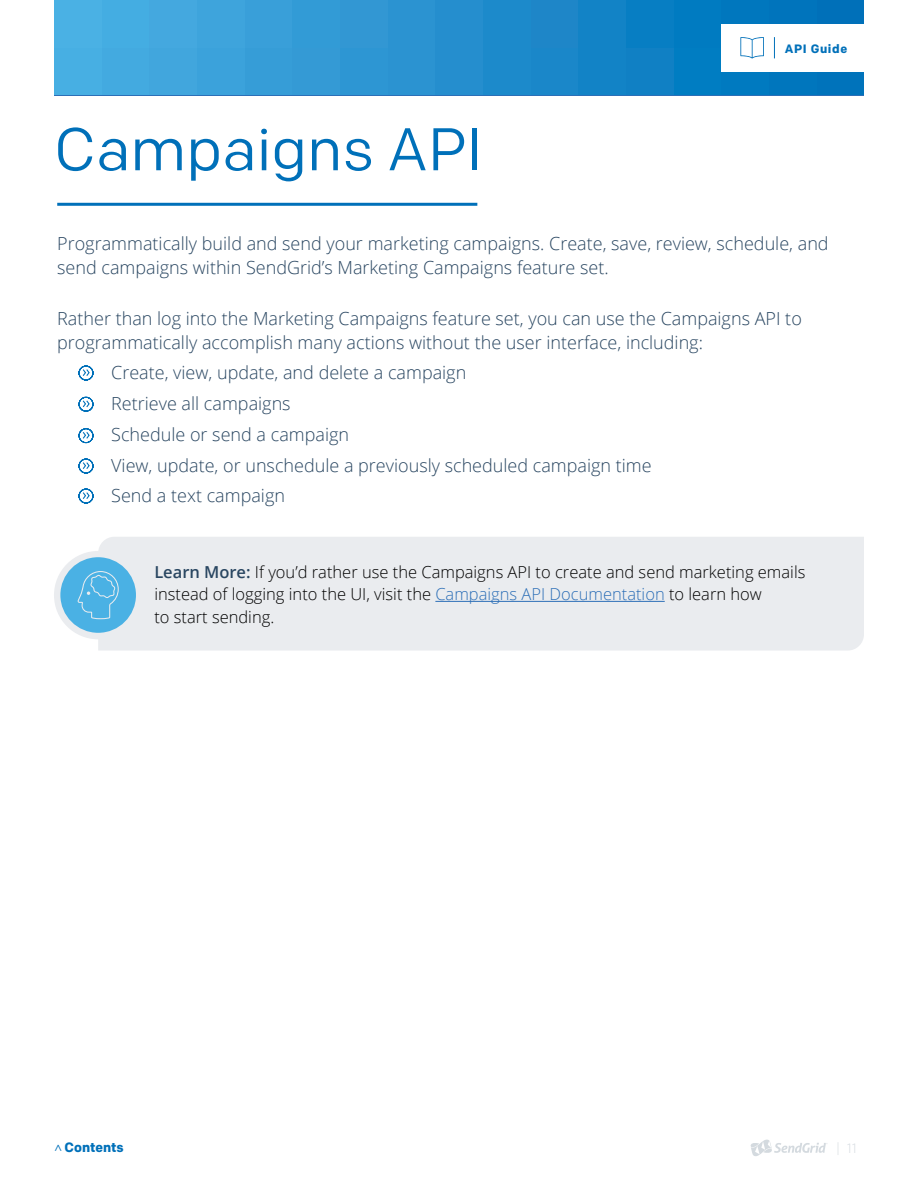
<style>
.page{position:relative;width:918px;height:1188px;background:#fff}
.page>*{position:absolute;margin:0;border:0;box-sizing:border-box;transform-origin:0 0}
.t1{font:60px "Colfax";color:#0070b9}
.t2{font:300 18px/30.8px "Open Sans";color:#294661}
.t3{font:300 16.5px/22.5px "Open Sans";color:#000}
.t4{font:700 13.5px "Colfax";color:#0070b9}
.t5{font:300 13.5px "Colfax";color:#d4dadf}
.t6{font:13.5px "Colfax";color:#0070b9}
.t7{font:700 12.15px "Colfax";letter-spacing:.05em;color:#0070b9}
.s1{font-weight:600;color:#294661}
.s2{color:#2d6fb7}
</style>
<div class="page">
<div style="left:816px;top:48px;width:48px;height:47px;background:#0073bb"></div>
<div style="left:816px;top:0;width:48px;height:48px;background:#0070b9"></div>
<div style="left:769px;top:48px;width:47px;height:47px;background:#0076bd"></div>
<div style="left:769px;top:0;width:47px;height:48px;background:#0074bc"></div>
<div style="left:721px;top:48px;width:48px;height:47px;background:#007ac0"></div>
<div style="left:721px;top:0;width:48px;height:48px;background:#0077be"></div>
<div style="left:673px;top:48px;width:48px;height:47px;background:#007dc2"></div>
<div style="left:673px;top:0;width:48px;height:48px;background:#007bc1"></div>
<div style="left:626px;top:48px;width:47px;height:47px;background:#1080c4"></div>
<div style="left:626px;top:0;width:47px;height:48px;background:#077ec3"></div>
<div style="left:578px;top:48px;width:48px;height:47px;background:#1283c6"></div>
<div style="left:578px;top:0;width:48px;height:48px;background:#1283c6"></div>
<div style="left:530px;top:48px;width:48px;height:47px;background:#1a87c9"></div>
<div style="left:530px;top:0;width:48px;height:48px;background:#1e86c8"></div>
<div style="left:483px;top:48px;width:47px;height:47px;background:#1c8acb"></div>
<div style="left:483px;top:0;width:47px;height:48px;background:#1c8acb"></div>
<div style="left:435px;top:48px;width:48px;height:47px;background:#258ece"></div>
<div style="left:435px;top:0;width:48px;height:48px;background:#258ece"></div>
<div style="left:388px;top:48px;width:47px;height:47px;background:#2b93d1"></div>
<div style="left:388px;top:0;width:47px;height:48px;background:#2b93d1"></div>
<div style="left:340px;top:48px;width:48px;height:47px;background:#2d96d3"></div>
<div style="left:340px;top:0;width:48px;height:48px;background:#3297d3"></div>
<div style="left:292px;top:48px;width:48px;height:47px;background:#349ad5"></div>
<div style="left:292px;top:0;width:48px;height:48px;background:#329bd6"></div>
<div style="left:245px;top:48px;width:47px;height:47px;background:#369dd7"></div>
<div style="left:245px;top:0;width:47px;height:48px;background:#399fd9"></div>
<div style="left:197px;top:48px;width:48px;height:47px;background:#3ba2db"></div>
<div style="left:197px;top:0;width:48px;height:48px;background:#3ea4dc"></div>
<div style="left:149px;top:48px;width:48px;height:47px;background:#41a6dd"></div>
<div style="left:149px;top:0;width:48px;height:48px;background:#44a8df"></div>
<div style="left:102px;top:48px;width:47px;height:47px;background:#43aae0"></div>
<div style="left:102px;top:0;width:47px;height:48px;background:#44ade2"></div>
<div style="left:54px;top:48px;width:48px;height:47px;background:#47afe3"></div>
<div style="left:54px;top:0;width:48px;height:48px;background:#4ab1e4"></div>
<div style="left:721px;top:24px;width:145px;height:48px;background:#fff"></div>
<svg style="left:740px;top:37px;width:24px;height:21px"></svg>
<svg style="left:774px;top:37px;width:1px;height:21px"></svg>
<svg style="left:751px;top:1140px;width:77px;height:16px"></svg>
<div style="left:98px;top:537px;width:766px;height:114px;background:#eaecef"></div>
<div style="left:54px;top:551px;width:88px;height:88px;background:#eaecef;border-radius:50%"></div>
<div style="left:60px;top:557px;width:76px;height:76px;background:#4ab1e4;border-radius:50%"></div>
<svg style="left:78px;top:571px;width:41px;height:48px"></svg>
<hr style="left:57px;top:203px;width:420px;height:3px;background:#0070b9">
<svg style="left:78px;top:365px;width:16px;height:16px"></svg>
<svg style="left:78px;top:396px;width:16px;height:16px"></svg>
<svg style="left:78px;top:428px;width:16px;height:16px"></svg>
<svg style="left:78px;top:458px;width:16px;height:16px"></svg>
<svg style="left:78px;top:488px;width:16px;height:16px"></svg>
<hr style="left:435px;top:601px;width:230px;height:1px;background:#2d6fb7">
<h1 class="t1" style="left:54px;top:112px;width:430px">Campaigns API</h1>
<p class="t7" style="left:785px;top:41px;width:64px">API Guide</p>
<p class="t2" style="left:57px;top:231px;width:773px;line-height:24px">Programmatically build and send your marketing campaigns. Create, save, review, schedule, and send campaigns within SendGrid’s Marketing Campaigns feature set.</p>
<p class="t2" style="left:57px;top:306px;width:746px;line-height:24px">Rather than log into the Marketing Campaigns feature set, you can use the Campaigns API to programmatically accomplish many actions without the user interface, including:</p>
<p class="t2" style="left:111px;top:357px;width:542px">Create, view, update, and delete a campaign<br>Retrieve all campaigns<br>Schedule or send a campaign<br>View, update, or unschedule a previously scheduled campaign time Send a text campaign</p>
<p class="t3" style="left:154px;top:560px;width:653px"><span class="s1">Learn More:</span> If you’d rather use the Campaigns API to create and send marketing emails instead of logging into the UI, visit the <span class="s2">Campaigns API Documentation</span> to learn how<br>to start sending.</p>
<p class="t6" style="left:50px;top:1152px;width:9px;rotate:-90deg">&gt;</p>
<p class="t4" style="left:65px;top:1139px;width:61px">Contents</p>
<p class="t5" style="left:836px;top:1140px;width:22px">| 11</p>
</div>
